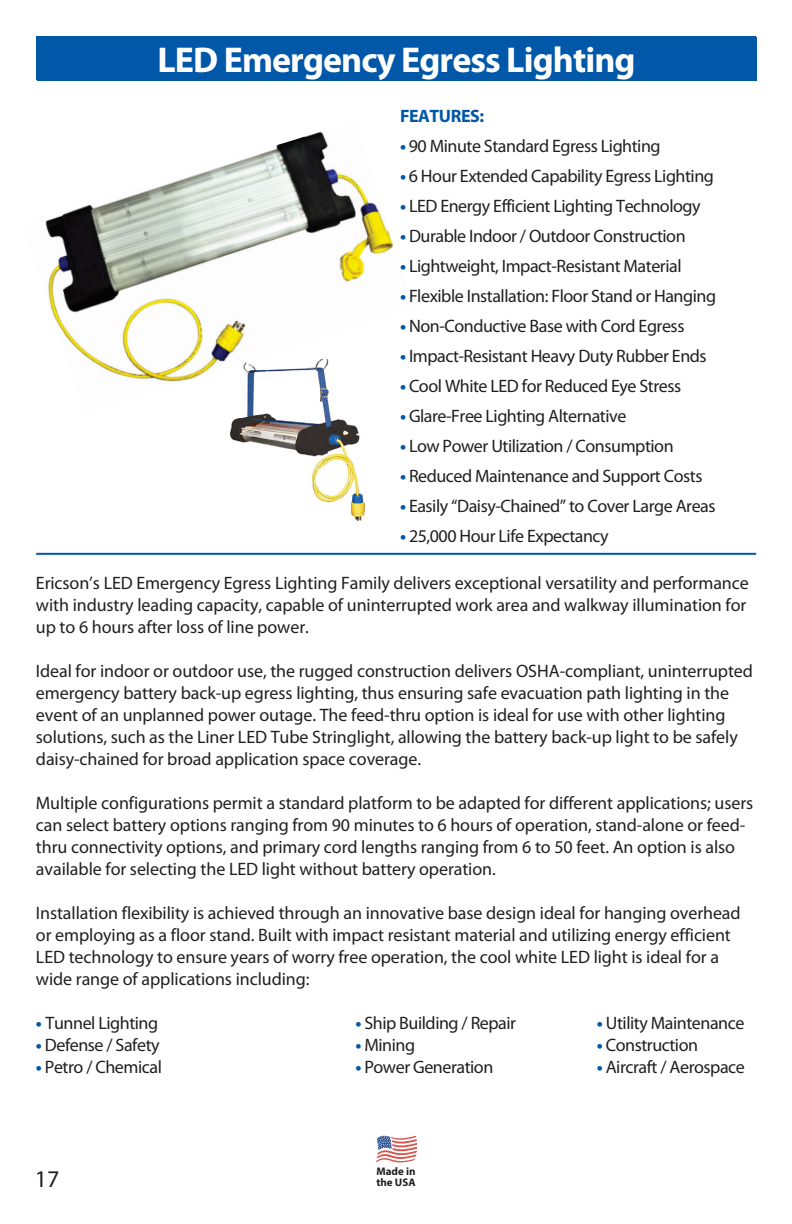
<style>
.page{position:relative;width:792px;height:1224px;background:#fff}
.page>*{position:absolute;margin:0;border:0;box-sizing:border-box;transform-origin:0 0}
.t1{font:700 40px "Myriad Pro";color:#fff}
.t2{font:700 36px "Myriad Pro";letter-spacing:-.025em;color:#fff}
.t3{font:24px "Myriad Pro";color:#231f20}
.t4{font:18px/22px "Myriad Pro";letter-spacing:-.005em;color:#231f20}
.t5{font:18px "Myriad Pro";letter-spacing:-.025em;color:#231f20}
.t6{font:700 18px "Myriad Pro";letter-spacing:-.025em;color:#0157a8}
.t7{font:700 11px/11px "Myriad Pro";color:#231f20}
.s1{font-weight:700;color:#0157a8}
</style>
<div class="page">
<div style="left:36px;top:37px;width:720px;height:43px;background:#0157a8"></div>
<hr style="left:36px;top:553px;width:720px;height:2px;background:#0157a8">
<svg style="left:376px;top:1135px;width:42px;height:28px"></svg>
<img style="left:229px;top:413px;width:135px;height:108px">
<img style="left:45px;top:132px;width:349px;height:281px">
<h1 class="t1" style="left:357px;top:33px;width:81px">Text</h1>
<h2 class="t2" style="left:157px;top:36px;width:480px">LED Emergency Egress Lighting</h2>
<p class="t6" style="left:400px;top:104px;width:86px">FEATURES:</p>
<p class="t5" style="left:400px;top:134px;width:262px"><span class="s1">•</span> 90 Minute Standard Egress Lighting</p>
<p class="t5" style="left:400px;top:164px;width:316px"><span class="s1">•</span> 6 Hour Extended Capability Egress Lighting</p>
<p class="t5" style="left:400px;top:194px;width:302px"><span class="s1">•</span> LED Energy Efficient Lighting Technology</p>
<p class="t5" style="left:400px;top:224px;width:287px"><span class="s1">•</span> Durable Indoor / Outdoor Construction</p>
<p class="t5" style="left:400px;top:254px;width:283px"><span class="s1">•</span> Lightweight, Impact-Resistant Material</p>
<p class="t5" style="left:400px;top:284px;width:318px"><span class="s1">•</span> Flexible Installation: Floor Stand or Hanging</p>
<p class="t5" style="left:400px;top:314px;width:286px"><span class="s1">•</span> Non-Conductive Base with Cord Egress</p>
<p class="t5" style="left:400px;top:344px;width:308px"><span class="s1">•</span> Impact-Resistant Heavy Duty Rubber Ends</p>
<p class="t5" style="left:400px;top:374px;width:283px"><span class="s1">•</span> Cool White LED for Reduced Eye Stress</p>
<p class="t5" style="left:400px;top:404px;width:228px"><span class="s1">•</span> Glare-Free Lighting Alternative</p>
<p class="t5" style="left:400px;top:434px;width:275px"><span class="s1">•</span> Low Power Utilization / Consumption</p>
<p class="t5" style="left:400px;top:464px;width:304px"><span class="s1">•</span> Reduced Maintenance and Support Costs</p>
<p class="t5" style="left:400px;top:494px;width:317px"><span class="s1">•</span> Easily “Daisy-Chained” to Cover Large Areas</p>
<p class="t5" style="left:400px;top:524px;width:210px"><span class="s1">•</span> 25,000 Hour Life Expectancy</p>
<p class="t4" style="left:36px;top:572px;width:714px">Ericson’s LED Emergency Egress Lighting Family delivers exceptional versatility and performance with industry leading capacity, capable of uninterrupted work area and walkway illumination for up to 6 hours after loss of line power.</p>
<p class="t4" style="left:36px;top:660px;width:719px">Ideal for indoor or outdoor use, the rugged construction delivers OSHA-compliant, uninterrupted emergency battery back-up egress lighting, thus ensuring safe evacuation path lighting in the event of an unplanned power outage. The feed-thru option is ideal for use with other lighting solutions, such as the Liner LED Tube Stringlight, allowing the battery back-up light to be safely daisy-chained for broad application space coverage.</p>
<p class="t4" style="left:36px;top:792px;width:719px">Multiple configurations permit a standard platform to be adapted for different applications; users can select battery options ranging from 90 minutes to 6 hours of operation, stand-alone or feed&shy;thru connectivity options, and primary cord lengths ranging from 6 to 50 feet. An option is also available for selecting the LED light without battery operation.</p>
<p class="t4" style="left:36px;top:902px;width:706px">Installation flexibility is achieved through an innovative base design ideal for hanging overhead or employing as a floor stand. Built with impact resistant material and utilizing energy efficient LED technology to ensure years of worry free operation, the cool white LED light is ideal for a wide range of applications including:</p>
<p class="t5" style="left:36px;top:1012px;width:124px"><span class="s1">•</span> Tunnel Lighting</p>
<p class="t5" style="left:355px;top:1012px;width:162px"><span class="s1">•</span> Ship Building / Repair</p>
<p class="t5" style="left:597px;top:1012px;width:149px"><span class="s1">•</span> Utility Maintenance</p>
<p class="t5" style="left:36px;top:1034px;width:125px"><span class="s1">•</span> Defense / Safety</p>
<p class="t4" style="left:355px;top:1034px;width:61px"><span class="s1">•</span> Mining</p>
<p class="t5" style="left:597px;top:1034px;width:103px"><span class="s1">•</span> Construction</p>
<p class="t5" style="left:36px;top:1056px;width:128px"><span class="s1">•</span> Petro / Chemical</p>
<p class="t5" style="left:355px;top:1056px;width:139px"><span class="s1">•</span> Power Generation</p>
<p class="t5" style="left:597px;top:1056px;width:149px"><span class="s1">•</span> Aircraft / Aerospace</p>
<h3 class="t3" style="left:35px;top:1164px;width:26px">17</h3>
<p class="t7" style="left:376px;top:1165px;width:41px">Made in the USA</p>
</div>
